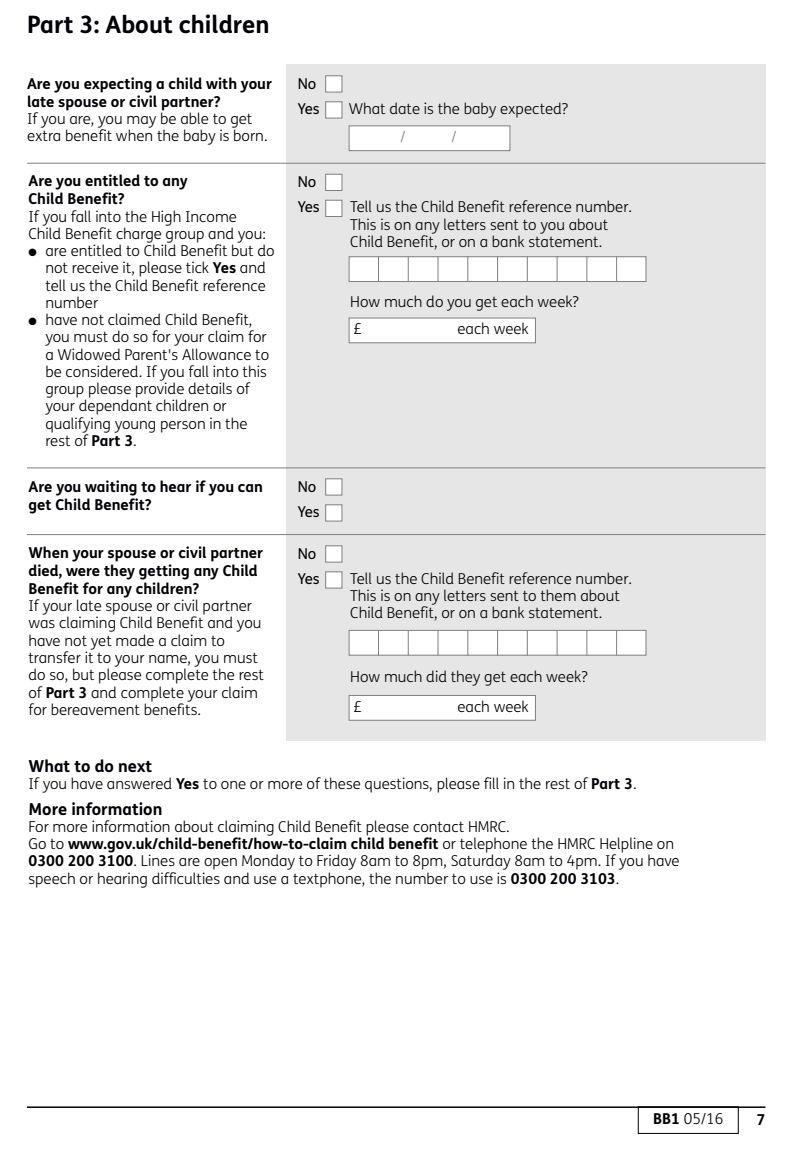
<style>
.page{position:relative;width:808px;height:1149px;background:#fff}
.page>*{position:absolute;margin:0;border:0;box-sizing:border-box;transform-origin:0 0}
.t1{font:700 24px "FS Me";color:#000006}
.t2{font:700 16.5px "FS Me";color:#000006}
.t3{font:300 15px/17.2px "FS Me";color:#000006}
.t4{font:700 15px/18px "FS Me";color:#000006}
.t5{font:15px "FS Me";color:#000006}
.t6{font:300 15px "FS Me";color:#808082}
.s1{font-weight:700}
</style>
<div class="page">
<div style="left:286px;top:64px;width:479px;height:676px;background:#e6e6e6"></div>
<hr style="left:27px;top:1106px;width:738px;height:1px;background:#000006">
<div style="left:326px;top:102px;width:16px;height:16px;background:#fff"></div>
<div style="left:325px;top:101px;width:17px;height:17px;border:1px solid #808082"></div>
<div style="left:326px;top:76px;width:16px;height:16px;background:#fff"></div>
<div style="left:325px;top:75px;width:17px;height:17px;border:1px solid #808082"></div>
<div style="left:326px;top:200px;width:16px;height:16px;background:#fff"></div>
<div style="left:325px;top:200px;width:17px;height:17px;border:1px solid #808082"></div>
<div style="left:326px;top:174px;width:16px;height:16px;background:#fff"></div>
<div style="left:325px;top:174px;width:17px;height:17px;border:1px solid #808082"></div>
<div style="left:326px;top:505px;width:16px;height:15px;background:#fff"></div>
<div style="left:325px;top:504px;width:17px;height:17px;border:1px solid #808082"></div>
<div style="left:326px;top:479px;width:16px;height:15px;background:#fff"></div>
<div style="left:325px;top:478px;width:17px;height:17px;border:1px solid #808082"></div>
<div style="left:349px;top:126px;width:160px;height:24px;background:#fff"></div>
<div style="left:349px;top:125px;width:161px;height:26px;border:1px solid #808082"></div>
<hr style="left:27px;top:163px;width:738px;height:1px;background:#808082">
<div style="left:349px;top:318px;width:186px;height:24px;background:#fff"></div>
<div style="left:349px;top:317px;width:187px;height:26px;border:1px solid #808082"></div>
<div style="left:349px;top:257px;width:297px;height:24px;background:#fff"></div>
<div style="left:349px;top:256px;width:297px;height:26px;border:1px solid #808082"></div>
<svg style="left:378px;top:256px;width:1px;height:26px"></svg>
<svg style="left:408px;top:256px;width:1px;height:26px"></svg>
<svg style="left:438px;top:256px;width:1px;height:26px"></svg>
<svg style="left:467px;top:256px;width:1px;height:26px"></svg>
<svg style="left:497px;top:256px;width:1px;height:26px"></svg>
<svg style="left:527px;top:256px;width:1px;height:26px"></svg>
<svg style="left:557px;top:256px;width:1px;height:26px"></svg>
<svg style="left:587px;top:256px;width:1px;height:26px"></svg>
<svg style="left:616px;top:256px;width:1px;height:26px"></svg>
<hr style="left:27px;top:467px;width:738px;height:1px;background:#808082">
<div style="left:326px;top:572px;width:16px;height:15px;background:#fff"></div>
<div style="left:325px;top:571px;width:17px;height:17px;border:1px solid #808082"></div>
<div style="left:326px;top:546px;width:16px;height:15px;background:#fff"></div>
<div style="left:325px;top:545px;width:17px;height:17px;border:1px solid #808082"></div>
<div style="left:349px;top:695px;width:186px;height:24px;background:#fff"></div>
<div style="left:349px;top:695px;width:187px;height:25px;border:1px solid #808082"></div>
<div style="left:349px;top:630px;width:297px;height:24px;background:#fff"></div>
<div style="left:349px;top:629px;width:297px;height:26px;border:1px solid #808082"></div>
<svg style="left:378px;top:629px;width:1px;height:26px"></svg>
<svg style="left:408px;top:629px;width:1px;height:26px"></svg>
<svg style="left:438px;top:629px;width:1px;height:26px"></svg>
<svg style="left:467px;top:629px;width:1px;height:26px"></svg>
<svg style="left:497px;top:629px;width:1px;height:26px"></svg>
<svg style="left:527px;top:629px;width:1px;height:26px"></svg>
<svg style="left:557px;top:629px;width:1px;height:26px"></svg>
<svg style="left:587px;top:629px;width:1px;height:26px"></svg>
<svg style="left:616px;top:629px;width:1px;height:26px"></svg>
<hr style="left:27px;top:534px;width:738px;height:1px;background:#808082">
<div style="left:638px;top:1106px;width:101px;height:27px;border:1px solid #000006"></div>
<h1 class="t1" style="left:27px;top:16px;width:244px">Part 3: About children</h1>
<p class="t4" style="left:27px;top:76px;width:246px">Are you expecting a child with your late spouse or civil partner?</p>
<p class="t3" style="left:27px;top:112px;width:242px">If you are, you may be able to get extra benefit when the baby is born.</p>
<p class="t4" style="left:28px;top:173px;width:161px">Are you entitled to any<br>Child Benefit?</p>
<p class="t3" style="left:28px;top:209px;width:239px">If you fall into the High Income<br>Child Benefit charge group and you:</p>
<p class="t3" style="left:45px;top:244px;width:231px;text-indent:-17px">● are entitled to Child Benefit but do not receive it, please tick <span class="s1">Yes</span> and tell us the Child Benefit reference number</p>
<p class="t3" style="left:45px;top:313px;width:225px;text-indent:-17px">● have not claimed Child Benefit, you must do so for your claim for a Widowed Parent's Allowance to be considered. If you fall into this group please provide details of your dependant children or qualifying young person in the rest of <span class="s1">Part 3</span>.</p>
<p class="t4" style="left:28px;top:479px;width:236px">Are you waiting to hear if you can get Child Benefit?</p>
<p class="t5" style="left:298px;top:78px;width:20px">No</p>
<p class="t5" style="left:298px;top:103px;width:24px">Yes</p>
<p class="t5" style="left:298px;top:176px;width:20px">No</p>
<p class="t5" style="left:298px;top:202px;width:24px">Yes</p>
<p class="t5" style="left:298px;top:481px;width:20px">No</p>
<p class="t5" style="left:298px;top:506px;width:24px">Yes</p>
<p class="t4" style="left:28px;top:545px;width:236px">When your spouse or civil partner</p>
<p class="t5" style="left:298px;top:547px;width:20px">No</p>
<p class="t4" style="left:28px;top:563px;width:231px">died, were they getting any Child<br>Benefit for any children?</p>
<p class="t3" style="left:28px;top:598px;width:237px">If your late spouse or civil partner was claiming Child Benefit and you have not yet made a claim to transfer it to your name, you must do so, but please complete the rest of <span class="s1">Part 3</span> and complete your claim for bereavement benefits.</p>
<p class="t5" style="left:298px;top:573px;width:24px">Yes</p>
<p class="t3" style="left:349px;top:102px;width:221px">What date is the baby expected?</p>
<p class="t6" style="left:400px;top:131px;width:7px">/</p>
<p class="t6" style="left:451px;top:131px;width:7px">/</p>
<p class="t3" style="left:350px;top:200px;width:283px">Tell us the Child Benefit reference number.<br>This is on any letters sent to you about<br>Child Benefit, or on a bank statement.</p>
<p class="t3" style="left:350px;top:295px;width:230px">How much do you get each week?</p>
<p class="t3" style="left:353px;top:322px;width:10px">£</p>
<p class="t3" style="left:457px;top:322px;width:73px">each week</p>
<p class="t3" style="left:350px;top:571px;width:283px">Tell us the Child Benefit reference number.<br>This is on any letters sent to them about<br>Child Benefit, or on a bank statement.</p>
<p class="t3" style="left:350px;top:669px;width:239px">How much did they get each week?</p>
<p class="t3" style="left:353px;top:699px;width:10px">£</p>
<p class="t3" style="left:457px;top:699px;width:73px">each week</p>
<p class="t2" style="left:28px;top:759px;width:125px">What to do next</p>
<p class="t3" style="left:28px;top:776px;width:610px">If you have answered <span class="s1">Yes</span> to one or more of these questions, please fill in the rest of <span class="s1">Part 3</span>.</p>
<p class="t2" style="left:28px;top:802px;width:135px">More information</p>
<p class="t3" style="left:28px;top:819px;width:653px">For more information about claiming Child Benefit please contact HMRC.<br>Go to <span class="s1">www.gov.uk/child-benefit/how-to-claim child benefit</span> or telephone the HMRC Helpline on <span class="s1">0300 200 3100</span>. Lines are open Monday to Friday 8am to 8pm, Saturday 8am to 4pm. If you have speech or hearing difficulties and use a textphone, the number to use is <span class="s1">0300 200 3103</span>.</p>
<p class="t3" style="left:653px;top:1111px;width:72px"><span class="s1">BB1</span> 05/16</p>
<p class="t4" style="left:757px;top:1112px;width:10px">7</p>
</div>
